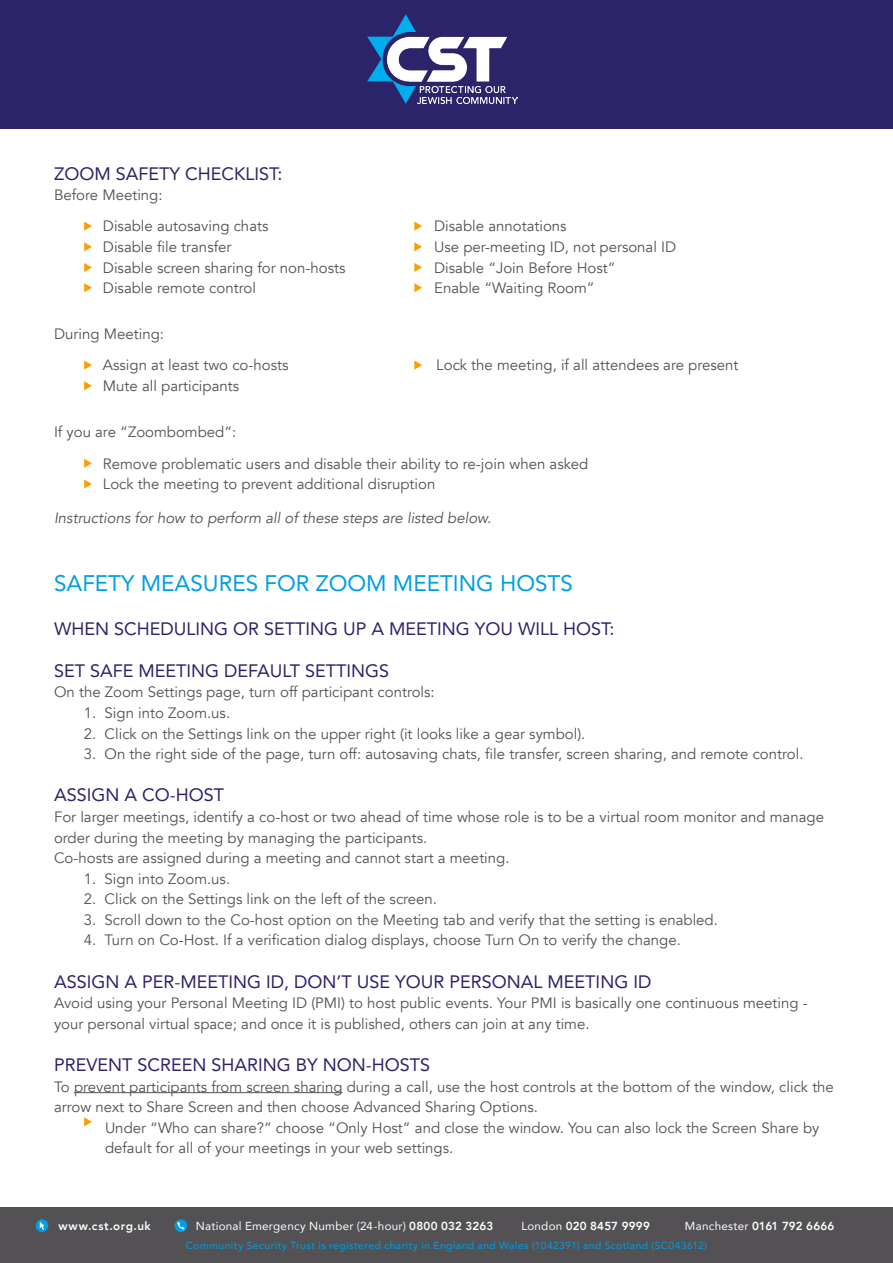
<style>
.page{position:relative;width:893px;height:1263px;background:#fff}
.page>*{position:absolute;margin:0;border:0;box-sizing:border-box;transform-origin:0 0}
.t1{font:22.5px "Avenir";color:#009fe3}
.t2{font:18px "Avenir";color:#2c246b}
.t3{font:15px/20.5px "Avenir";color:#535154}
.t4{font:italic 15px "Avenir";color:#535154}
.t5{font:11.55px "Avenir";letter-spacing:.025em;color:#fff}
.t6{font:800 11.55px "Avenir";letter-spacing:.02em;color:#fff}
.t7{font:800 11.55px "Avenir";letter-spacing:.06em;color:#fff}
.t8{font:10.2px "Avenir";letter-spacing:.045em;color:#009fe3}
.s1{font-weight:800}
.s2{font-weight:400}
</style>
<div class="page">
<div style="left:0;top:0;width:893px;height:129px;background:#2c246b"></div>
<img style="left:368px;top:14px;width:149px;height:89px">
<svg style="left:84px;top:222px;width:8px;height:9px"></svg>
<svg style="left:414px;top:222px;width:8px;height:9px"></svg>
<svg style="left:84px;top:242px;width:8px;height:9px"></svg>
<svg style="left:414px;top:242px;width:8px;height:9px"></svg>
<svg style="left:84px;top:263px;width:8px;height:9px"></svg>
<svg style="left:414px;top:263px;width:8px;height:9px"></svg>
<svg style="left:84px;top:283px;width:8px;height:9px"></svg>
<svg style="left:414px;top:283px;width:8px;height:9px"></svg>
<svg style="left:84px;top:360px;width:8px;height:10px"></svg>
<svg style="left:414px;top:360px;width:8px;height:10px"></svg>
<svg style="left:84px;top:381px;width:8px;height:9px"></svg>
<svg style="left:84px;top:459px;width:8px;height:9px"></svg>
<svg style="left:84px;top:479px;width:8px;height:10px"></svg>
<hr style="left:74px;top:1092px;width:269px;height:1px;background:#535154">
<svg style="left:84px;top:1117px;width:8px;height:9px"></svg>
<div style="left:0;top:1208px;width:893px;height:55px;background:#535154"></div>
<svg style="left:175px;top:1219px;width:12px;height:13px"></svg>
<svg style="left:177px;top:1222px;width:8px;height:8px"></svg>
<svg style="left:36px;top:1219px;width:12px;height:13px"></svg>
<svg style="left:40px;top:1221px;width:5px;height:9px"></svg>
<p class="t2" style="left:54px;top:159px;width:230px">ZOOM SAFETY CHECKLIST:</p>
<p class="t3" style="left:103px;top:180px;width:167px;line-height:31.2px;text-indent:-49px">Before Meeting:<br>Disable autosaving chats</p>
<p class="t3" style="left:103px;top:237px;width:244px">Disable file transfer<br>Disable screen sharing for non-hosts<br>Disable remote control</p>
<p class="t3" style="left:103px;top:318px;width:187px;line-height:31.5px;text-indent:-49px">During Meeting:<br>Assign at least two co-hosts</p>
<p class="t3" style="left:103px;top:376px;width:138px">Mute all participants</p>
<p class="t3" style="left:434px;top:216px;width:244px">Disable annotations<br>Use per-meeting ID, not personal ID<br>Disable “Join Before Host”<br>Enable “Waiting Room”</p>
<p class="t3" style="left:436px;top:355px;width:304px">Lock the meeting, if all attendees are present</p>
<p class="t3" style="left:103px;top:417px;width:487px;line-height:31.5px;text-indent:-49px">If you are “Zoombombed”:<br>Remove problematic users and disable their ability to re-join when asked</p>
<p class="t3" style="left:103px;top:474px;width:334px">Lock the meeting to prevent additional disruption</p>
<p class="t4" style="left:54px;top:509px;width:439px">Instructions for how to perform all of these steps are listed below.</p>
<h1 class="t1" style="left:54px;top:566px;width:520px">SAFETY MEASURES FOR ZOOM MEETING HOSTS</h1>
<p class="t2" style="left:54px;top:614px;width:562px">WHEN SCHEDULING OR SETTING UP A MEETING YOU WILL HOST:</p>
<p class="t2" style="left:54px;top:656px;width:337px">SET SAFE MEETING DEFAULT SETTINGS</p>
<p class="t3" style="left:54px;top:682px;width:382px">On the Zoom Settings page, turn off participant controls:</p>
<p class="t3" style="left:84px;top:703px;width:148px">1. Sign into Zoom.us.</p>
<p class="t3" style="left:84px;top:723px;width:503px">2. Click on the Settings link on the upper right (it looks like a gear symbol).</p>
<p class="t3" style="left:84px;top:744px;width:721px">3. On the right side of the page, turn off: autosaving chats, file transfer, screen sharing, and remote control.</p>
<p class="t2" style="left:54px;top:781px;width:172px">ASSIGN A CO-HOST</p>
<p class="t3" style="left:54px;top:807px;width:771px">For larger meetings, identify a co-host or two ahead of time whose role is to be a virtual room monitor and manage order during the meeting by managing the participants.<br>Co-hosts are assigned during a meeting and cannot start a meeting.</p>
<p class="t3" style="left:84px;top:868px;width:148px">1. Sign into Zoom.us.</p>
<p class="t3" style="left:84px;top:889px;width:355px">2. Click on the Settings link on the left of the screen.</p>
<p class="t3" style="left:84px;top:910px;width:636px">3. Scroll down to the Co-host option on the Meeting tab and verify that the setting is enabled.</p>
<p class="t3" style="left:84px;top:930px;width:599px">4. Turn on Co-Host. If a verification dialog displays, choose Turn On to verify the change.</p>
<p class="t2" style="left:54px;top:967px;width:599px">ASSIGN A PER-MEETING ID, DON’T USE YOUR PERSONAL MEETING ID</p>
<p class="t3" style="left:54px;top:993px;width:755px">Avoid using your Personal Meeting ID (PMI) to host public events. Your PMI is basically one continuous meeting - your personal virtual space; and once it is published, others can join at any time.</p>
<p class="t2" style="left:54px;top:1050px;width:378px">PREVENT SCREEN SHARING BY NON-HOSTS</p>
<p class="t3" style="left:54px;top:1076px;width:781px">To prevent participants from screen sharing during a call, use the host controls at the bottom of the window, click the arrow next to Share Screen and then choose Advanced Sharing Options.</p>
<p class="t3" style="left:105px;top:1117px;width:716px">Under “Who can share?” choose “Only Host” and close the window. You can also lock the Screen Share by default for all of your meetings in your web settings.</p>
<p class="t7" style="left:58px;top:1217px;width:94px">www.cst.org.uk</p>
<p class="t5" style="left:196px;top:1217px;width:299px">National Emergency Number (24-hour) <span class="s1">0800 032 3263</span></p>
<p class="t6" style="left:521px;top:1217px;width:130px"><span class="s2">London</span> 020 8457 9999</p>
<p class="t6" style="left:685px;top:1217px;width:151px"><span class="s2">Manchester</span> 0161 792 6666</p>
<p class="t8" style="left:186px;top:1237px;width:523px">Community Security Trust is registered charity in England and Wales (1042391) and Scotland (SC043612)</p>
</div>
